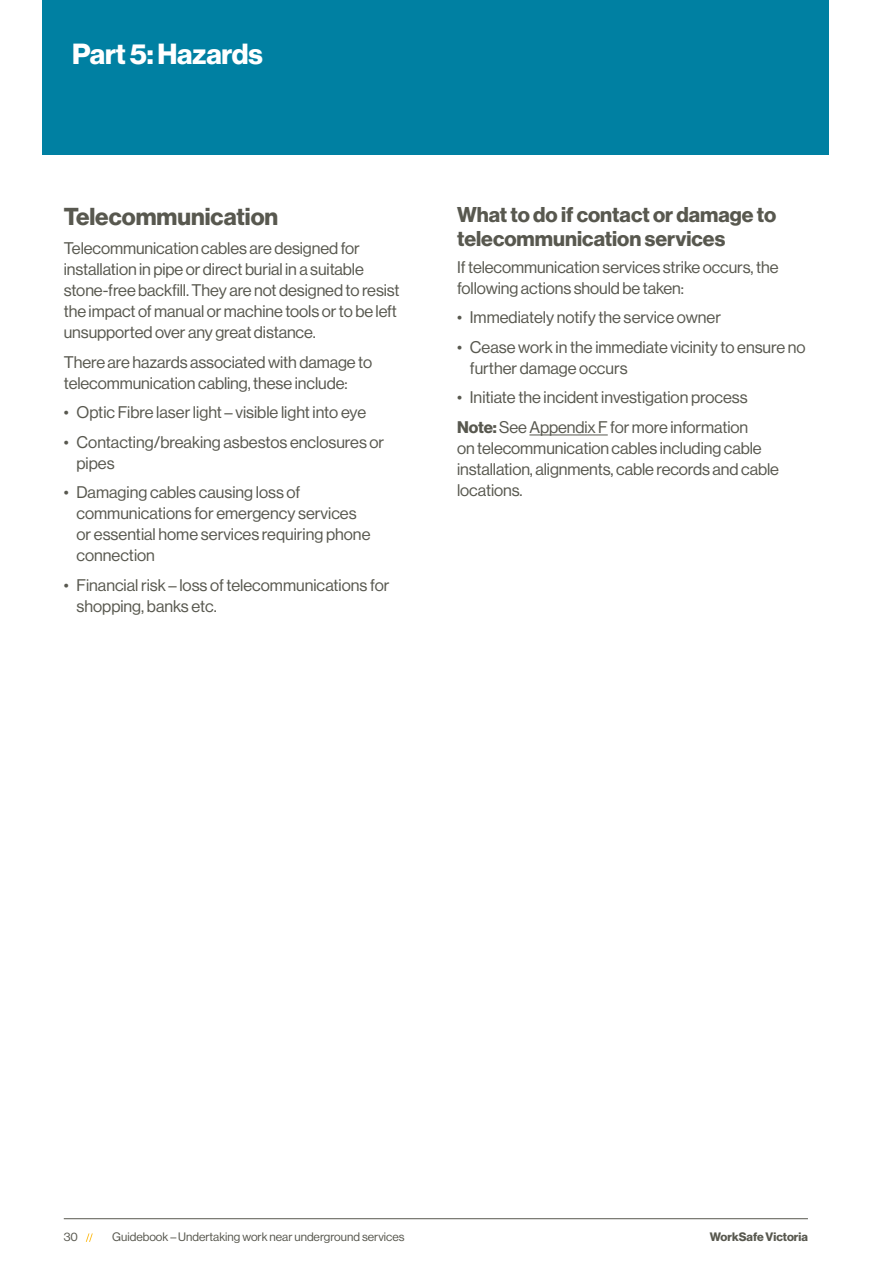
<style>
.page{position:relative;width:893px;height:1263px;background:#fff}
.page>*{position:absolute;margin:0;border:0;box-sizing:border-box;transform-origin:0 0}
.t1{font:28.5px "N Haas Grotesk DS Std 75 Bd";letter-spacing:-.01em;color:#fff}
.t2{font:24px "N Haas Grotesk DS Std 75 Bd";color:#58584f}
.t3{font:21px/24px "N Haas Grotesk DS Std 75 Bd";color:#58584f}
.t4{font:16.5px/21px "N Haas Grotesk DS Std 55 Rg";letter-spacing:-.005em;color:#58584f}
.t5{font:12px "N Haas Grotesk DS Std 55 Rg";color:#58584f}
.t6{font:12px "N Haas Grotesk DS Std 75 Bd";color:#58584f}
.s1{font-family:"N Haas Grotesk DS Std 75 Bd"}
</style>
<div class="page">
<hr style="left:64px;top:1218px;width:744px;height:1px;background:#58584f">
<svg style="left:86px;top:1233px;width:7px;height:9px"></svg>
<div style="left:43px;top:0;width:786px;height:155px;background:#0080a2"></div>
<hr style="left:529px;top:435px;width:79px;height:1px;background:#58584f">
<h1 class="t1" style="left:72px;top:38px;width:192px">Part 5: Hazards</h1>
<h2 class="t2" style="left:64px;top:202px;width:216px">Telecommunication</h2>
<p class="t4" style="left:64px;top:238px;width:337px">Telecommunication cables are designed for installation in pipe or direct burial in a suitable stone-free backfill. They are not designed to resist the impact of manual or machine tools or to be left unsupported over any great distance.</p>
<p class="t4" style="left:64px;top:352px;width:310px">There are hazards associated with damage to telecommunication cabling, these include:</p>
<p class="t4" style="left:64px;top:402px;width:304px">• Optic Fibre laser light – visible light into eye</p>
<p class="t4" style="left:77px;top:432px;width:309px;text-indent:-13px">• Contacting/breaking asbestos enclosures or pipes</p>
<p class="t4" style="left:77px;top:482px;width:295px;text-indent:-13px">• Damaging cables causing loss of communications for emergency services or essential home services requiring phone connection</p>
<p class="t4" style="left:77px;top:575px;width:314px;text-indent:-13px">• Financial risk – loss of telecommunications for shopping, banks etc.</p>
<p class="t3" style="left:457px;top:203px;width:321px">What to do if contact or damage to telecommunication services</p>
<p class="t4" style="left:457px;top:257px;width:323px">If telecommunication services strike occurs, the following actions should be taken:</p>
<p class="t4" style="left:457px;top:307px;width:265px">• Immediately notify the service owner</p>
<p class="t4" style="left:470px;top:337px;width:337px;text-indent:-13px">• Cease work in the immediate vicinity to ensure no further damage occurs</p>
<p class="t4" style="left:457px;top:383px;width:293px;line-height:29.5px">• Initiate the incident investigation process<br><span class="s1">Note:</span> See Appendix F for more information</p>
<p class="t4" style="left:457px;top:438px;width:323px">on telecommunication cables including cable installation, alignments, cable records and cable locations.</p>
<p class="t5" style="left:64px;top:1230px;width:16px">30</p>
<p class="t5" style="left:112px;top:1230px;width:294px">Guidebook – Undertaking work near underground services</p>
<p class="t6" style="left:710px;top:1230px;width:100px">WorkSafe Victoria</p>
</div>
